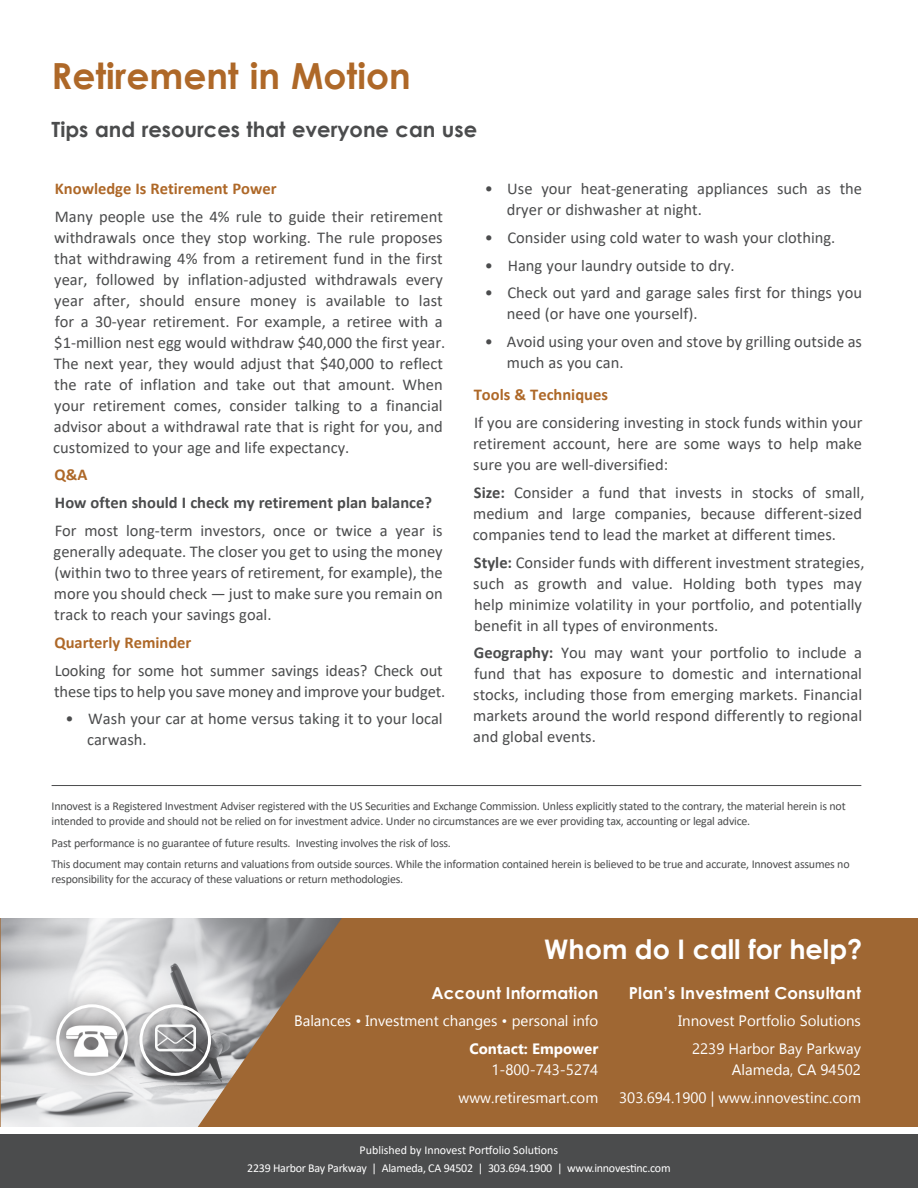
<style>
.page{position:relative;width:918px;height:1188px;background:#fff}
.page>*{position:absolute;margin:0;border:0;box-sizing:border-box;transform-origin:0 0}
.t1{font:700 36px "Century Gothic";color:#ae6828}
.t2{font:700 27px "Century Gothic";color:#fff}
.t3{font:700 21px "Century Gothic";color:#4b4c4d}
.t4{font:16.5px/21px "Calibri";color:#4b4c4d}
.t5{font:700 16.5px "Calibri";color:#ae6828}
.t6{font:700 16.5px "Calibri";color:#4b4c4d}
.t7{font:700 16.5px "Century Gothic";letter-spacing:.01em;color:#fff}
.t8{font:15px/27.8px "Gadugi";color:#fff;text-align:right}
.t9{font:700 15px "Gadugi";color:#fff}
.t10{font:12px/15px "Calibri";letter-spacing:-.02em;color:#4b4c4d}
.t11{font:12px/18px "Calibri";letter-spacing:-.02em;color:#fff;text-align:center}
.s1{font-weight:700}
</style>
<div class="page">
<div style="left:1px;top:1133px;width:917px;height:55px;background:#4b4c4d"></div>
<div style="left:1px;top:918px;width:917px;height:216px;background:#9f6733"></div>
<img style="left:1px;top:918px;width:341px;height:210px">
<svg style="left:41px;top:989px;width:186px;height:103px;background:#c2c2c4"></svg>
<img style="left:67px;top:1017px;width:49px;height:48px">
<img style="left:155px;top:1019px;width:40px;height:39px">
<div style="left:139px;top:1004px;width:72px;height:72px;border:3px solid #fff;border-radius:50%"></div>
<div style="left:56px;top:1004px;width:72px;height:72px;border:3px solid #fff;border-radius:50%"></div>
<div style="left:1px;top:1128px;width:917px;height:6px;background:#fff"></div>
<hr style="left:52px;top:785px;width:809px;height:1px;background:#4b4c4d">
<h1 class="t1" style="left:52px;top:48px;width:361px">Retirement in Motion</h1>
<p class="t3" style="left:52px;top:114px;width:427px">Tips and resources that everyone can use</p>
<p class="t5" style="left:55px;top:177px;width:223px">Knowledge Is Retirement Power</p>
<p class="t4" style="left:53px;top:205px;width:394px">Many people use the 4% rule to guide their retirement withdrawals once they stop working. The rule proposes that withdrawing 4% from a retirement fund in the first year, followed by inflation-adjusted withdrawals every year after, should ensure money is available to last for a 30-year retirement. For example, a retiree with a $1-million nest egg would withdraw $40,000 the first year.<br>The next year, they would adjust that $40,000 to reflect the rate of inflation and take out that amount. When your retirement comes, consider talking to a financial advisor about a withdrawal rate that is right for you, and customized to your age and life expectancy.</p>
<p class="t5" style="left:54px;top:463px;width:34px">Q&amp;A</p>
<p class="t6" style="left:55px;top:491px;width:379px">How often should I check my retirement plan balance?</p>
<p class="t4" style="left:54px;top:520px;width:391px;text-align:justify">For most long-term investors, once or twice a year is generally adequate. The closer you get to using the money (within two to three years of retirement, for example), the more you should check — just to make sure you remain on track to reach your savings goal.</p>
<p class="t5" style="left:54px;top:631px;width:138px">Quarterly Reminder</p>
<p class="t4" style="left:54px;top:659px;width:393px">Looking for some hot summer savings ideas? Check out these tips to help you save money and improve your budget.</p>
<p class="t4" style="left:87px;top:708px;width:357px;text-indent:-22px">• Wash your car at home versus taking it to your local carwash.</p>
<p class="t4" style="left:507px;top:178px;width:357px;text-indent:-22px">• Use your heat-generating appliances such as the dryer or dishwasher at night.</p>
<p class="t4" style="left:485px;top:226px;width:352px">• Consider using cold water to wash your clothing.</p>
<p class="t4" style="left:485px;top:254px;width:251px">• Hang your laundry outside to dry.</p>
<p class="t4" style="left:507px;top:282px;width:357px;text-indent:-22px">• Check out yard and garage sales first for things you need (or have one yourself).</p>
<p class="t4" style="left:507px;top:331px;width:357px;text-indent:-22px">• Avoid using your oven and stove by grilling outside as much as you can.</p>
<p class="t5" style="left:474px;top:383px;width:136px">Tools &amp; Techniques</p>
<p class="t4" style="left:473px;top:412px;width:391px;text-align:justify">If you are considering investing in stock funds within your retirement account, here are some ways to help make sure you are well-diversified:</p>
<p class="t4" style="left:473px;top:481px;width:393px"><span class="s1">Size:</span> Consider a fund that invests in stocks of small, medium and large companies, because different-sized companies tend to lead the market at different times.</p>
<p class="t4" style="left:473px;top:551px;width:393px"><span class="s1">Style:</span> Consider funds with different investment strategies, such as growth and value. Holding both types may help minimize volatility in your portfolio, and potentially benefit in all types of environments.</p>
<p class="t4" style="left:473px;top:642px;width:390px;text-align:justify"><span class="s1">Geography:</span> You may want your portfolio to include a fund that has exposure to domestic and international stocks, including those from emerging markets. Financial markets around the world respond differently to regional and global events.</p>
<p class="t10" style="left:52px;top:798px;width:796px">Innovest is a Registered Investment Adviser registered with the US Securities and Exchange Commission. Unless explicitly stated to the contrary, the material herein is not intended to provide and should not be relied on for investment advice. Under no circumstances are we ever providing tax, accounting or legal advice.</p>
<p class="t10" style="left:52px;top:831px;width:800px;line-height:21.8px">Past performance is no guarantee of future results. Investing involves the risk of loss.<br>This document may contain returns and valuations from outside sources. While the information contained herein is believed to be true and accurate, Innovest assumes no</p>
<p class="t10" style="left:52px;top:871px;width:353px">responsibility for the accuracy of these valuations or return methodologies.</p>
<h2 class="t2" style="left:544px;top:929px;width:320px">Whom do I call for help?</h2>
<p class="t7" style="left:431px;top:980px;width:168px">Account Information</p>
<p class="t8" style="left:294px;top:1007px;width:306px">Balances • Investment changes • personal info</p>
<p class="t9" style="left:469px;top:1040px;width:130px">Contact: Empower</p>
<p class="t8" style="left:459px;top:1056px;width:141px">1-800-743-5274 www.retiresmart.com</p>
<p class="t7" style="left:629px;top:980px;width:234px">Plan’s Investment Consultant</p>
<p class="t8" style="left:678px;top:1007px;width:184px">Innovest Portfolio Solutions<br>2239 Harbor Bay Parkway</p>
<p class="t8" style="left:619px;top:1056px;width:243px">Alameda, CA 94502<br>303.694.1900 | www.innovestinc.com</p>
<p class="t11" style="left:247px;top:1140px;width:425px">Published by Innovest Portfolio Solutions<br>2239 Harbor Bay Parkway | Alameda, CA 94502 | 303.694.1900 | www.innovestinc.com</p>
</div>
